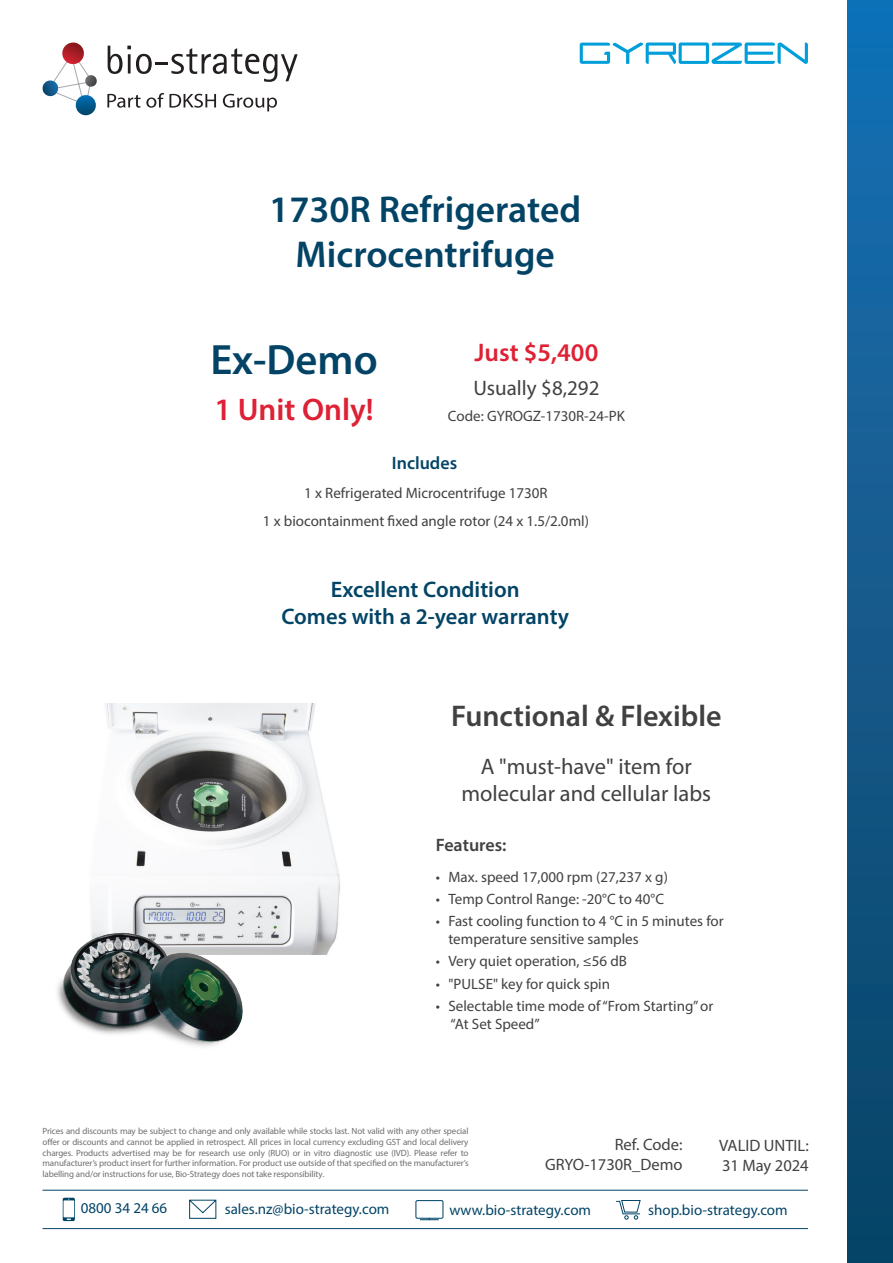
<style>
.page{position:relative;width:893px;height:1263px;background:#fff}
.page>*{position:absolute;margin:0;border:0;box-sizing:border-box;transform-origin:0 0}
.t1{font:600 42.6px "Myriad Pro";color:#034466}
.t2{font:600 37.5px/45px "Myriad Pro";color:#034466;text-align:center}
.t3{font:600 31.35px "Myriad Pro";color:#de2134}
.t4{font:600 30px "Myriad Pro";color:#414142}
.t5{font:600 25.5px "Myriad Pro";color:#de2134}
.t6{font:22.5px/27px "Myriad Pro";color:#414142;text-align:center}
.t7{font:600 22.5px "Myriad Pro";color:#034466}
.t8{font:21px "Myriad Pro";color:#414142}
.t9{font:600 18px "Myriad Pro";color:#414142}
.t10{font:600 18px "Myriad Pro";color:#034466}
.Valid___Ref{font:16.5px "Myriad Pro";color:#414142}
.t11{font:15px/18px "Myriad Pro";color:#414142}
.t12{font:15px "Myriad Pro";color:#034466}
.t13{font:9px/10.8px "Myriad Pro";letter-spacing:-.01em;color:#6d6e70;text-align:justify}
</style>
<div class="page">
<svg style="left:580px;top:43px;width:228px;height:21px"></svg>
<img style="left:93px;top:703px;width:247px;height:251px">
<img style="left:57px;top:909px;width:198px;height:138px">
<svg style="left:107px;top:93px;width:109px;height:15px"></svg>
<svg style="left:223px;top:94px;width:54px;height:17px"></svg>
<svg style="left:42px;top:43px;width:55px;height:72px"></svg>
<svg style="left:108px;top:46px;width:190px;height:36px"></svg>
<div style="left:847px;top:0;width:46px;height:1263px;background:linear-gradient(to bottom,#1870b5,#0b4364)"></div>
<hr style="left:43px;top:1190px;width:765px;height:1px;background:#034466">
<hr style="left:43px;top:1228px;width:765px;height:1px;background:#034466">
<svg style="left:616px;top:1200px;width:25px;height:20px"></svg>
<svg style="left:415px;top:1200px;width:29px;height:21px"></svg>
<svg style="left:189px;top:1199px;width:28px;height:20px"></svg>
<svg style="left:63px;top:1198px;width:12px;height:23px"></svg>
<p class="t2" style="left:269px;top:186px;width:313px">1730R Refrigerated<br>Microcentrifuge</p>
<p class="t1" style="left:210px;top:332px;width:169px">Ex-Demo</p>
<p class="t3" style="left:214px;top:389px;width:161px">1 Unit Only!</p>
<p class="t5" style="left:475px;top:336px;width:125px">Just $5,400</p>
<p class="t8" style="left:473px;top:375px;width:127px">Usually $8,292</p>
<p class="t11" style="left:448px;top:407px;width:178px">Code: GYROGZ-1730R-24-PK</p>
<p class="t10" style="left:392px;top:451px;width:67px">Includes</p>
<p class="t11" style="left:304px;top:484px;width:245px">1 x Refrigerated Microcentrifuge 1730R</p>
<p class="t11" style="left:263px;top:511px;width:328px">1 x biocontainment fixed angle rotor (24 x 1.5/2.0ml)</p>
<p class="t7" style="left:331px;top:575px;width:190px">Excellent Condition</p>
<p class="t7" style="left:281px;top:602px;width:289px">Comes with a 2-year warranty</p>
<p class="t4" style="left:451px;top:696px;width:272px">Functional &amp; Flexible</p>
<p class="t6" style="left:461px;top:752px;width:251px">A "must-have" item for molecular and cellular labs</p>
<p class="t9" style="left:436px;top:833px;width:72px">Features:</p>
<p class="t11" style="left:436px;top:867px;width:234px">• Max. speed 17,000 rpm (27,237 x g)</p>
<p class="t11" style="left:436px;top:889px;width:230px">• Temp Control Range: -20°C to 40°C</p>
<p class="t11" style="left:448px;top:912px;width:277px;text-indent:-13px">• Fast cooling function to 4 °C in 5 minutes for temperature sensitive samples</p>
<p class="t11" style="left:436px;top:952px;width:193px">• Very quiet operation, ≤56 dB</p>
<p class="t11" style="left:436px;top:974px;width:176px">• "PULSE" key for quick spin</p>
<p class="t11" style="left:450px;top:996px;width:265px;text-indent:-15px">• Selectable time mode of “From Starting” or “At Set Speed”</p>
<p class="t13" style="left:43px;top:1125px;width:428px">Prices and discounts may be subject to change and only available while stocks last. Not valid with any other special offer or discounts and cannot be applied in retrospect. All prices in local currency excluding GST and local delivery charges. Products advertised may be for research use only (RUO) or in vitro diagnostic use (IVD). Please refer to manufacturer’s product insert for further information. For product use outside of that specified on the manufacturer’s labelling and/or instructions for use, Bio-Strategy does not take responsibility.</p>
<p class="t12" style="left:81px;top:1199px;width:88px">0800 34 24 66</p>
<p class="t12" style="left:225px;top:1199px;width:166px">sales.nz@bio-strategy.com</p>
<p class="t12" style="left:449px;top:1201px;width:143px">www.bio-strategy.com</p>
<p class="t12" style="left:648px;top:1201px;width:141px">shop.bio-strategy.com</p>
<p class="Valid___Ref" style="left:615px;top:1134px;width:69px">Ref. Code:</p>
<p class="Valid___Ref" style="left:545px;top:1154px;width:139px">GRYO-1730R_Demo</p>
<p class="Valid___Ref" style="left:719px;top:1135px;width:91px">VALID UNTIL:</p>
<p class="Valid___Ref" style="left:722px;top:1155px;width:88px">31 May 2024</p>
</div>
